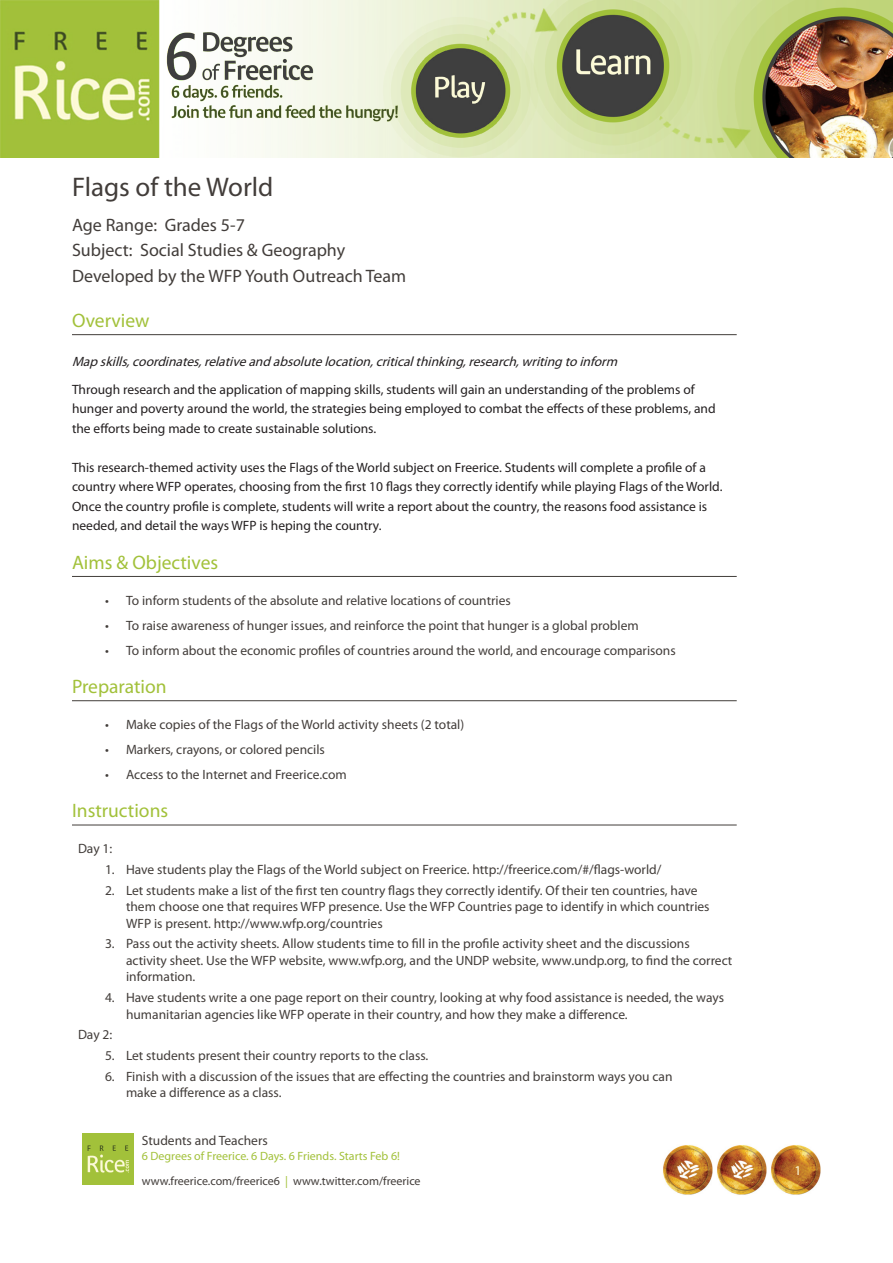
<style>
.page{position:relative;width:893px;height:1263px;background:#fff}
.page>*{position:absolute;margin:0;border:0;box-sizing:border-box;transform-origin:0 0}
.Heading1{font:27px "Myriad Pro";color:#423d3a}
.Heading2{font:19.5px "Myriad Pro";color:#a2c13a}
.Heading1-subtitle{font:18px "Myriad Pro";color:#423d3a}
.ordered-list{font:13.5px/16.5px "Myriad Pro";color:#423d3a}
.BodyText_italics{font:13.5px/19.5px "Myriad Pro";color:#231f20}
.unordered-list{font:13.5px "Myriad Pro";color:#423d3a}
.BodyText_italics-2{font:italic 13.5px "Myriad Pro";color:#231f20}
.Page_footer_copyrigh{font:13.5px "Myriad Pro";color:#423d3a}
.page-number{font:13.5px "Myriad Pro";color:#fcfad8}
.Page_footer_WFP_text{font:12px "Myriad Pro";color:#423d3a}
.Page_footer_WFP_text-2{font:12px "Myriad Pro";color:#a2c13a}
.s1{color:#a2c13a}
</style>
<div class="page">
<img style="left:771px;top:1145px;width:50px;height:50px">
<img style="left:83px;top:1134px;width:50px;height:50px">
<img style="left:717px;top:1145px;width:50px;height:50px">
<img style="left:663px;top:1145px;width:50px;height:50px">
<img style="left:0;top:0;width:893px;height:157px">
<hr style="left:72px;top:334px;width:665px;height:1px;background:#423d3a">
<hr style="left:72px;top:576px;width:665px;height:1px;background:#423d3a">
<hr style="left:72px;top:700px;width:665px;height:1px;background:#423d3a">
<hr style="left:72px;top:825px;width:665px;height:1px;background:#423d3a">
<p class="Heading1" style="left:72px;top:171px;width:203px">Flags of the World</p>
<p class="Heading1-subtitle" style="left:72px;top:214px;width:174px">Age Range: Grades 5-7</p>
<p class="Heading1-subtitle" style="left:72px;top:239px;width:275px">Subject: Social Studies &amp; Geography</p>
<p class="Heading1-subtitle" style="left:72px;top:265px;width:336px">Developed by the WFP Youth Outreach Team</p>
<p class="Heading2" style="left:72px;top:308px;width:79px">Overview</p>
<p class="BodyText_italics-2" style="left:72px;top:353px;width:551px">Mapskills,coordinates,relativeandabsolutelocation,criticalthinking,research,writingtoinform</p>
<p class="BodyText_italics" style="left:72px;top:379px;width:645px">Through research and the application of mapping skills, students will gain an understanding of the problems of hunger and poverty around the world, the strategies being employed to combat the effects of these problems, and the efforts being made to create sustainable solutions.</p>
<p class="BodyText_italics" style="left:72px;top:457px;width:652px">This research-themed activity uses the Flags of the World subject on Freerice. Students will complete a profile of a country where WFP operates, choosing from the first 10 flags they correctly identify while playing Flags of the World.<br>Once the country profile is complete, students will write a report about the country, the reasons food assistance is needed, and detail the ways WFP is heping the country.</p>
<p class="Heading2" style="left:72px;top:550px;width:148px">Aims &amp; Objectives</p>
<p class="unordered-list" style="left:105px;top:592px;width:407px">• To inform students of the absolute and relative locations of countries</p>
<p class="unordered-list" style="left:105px;top:617px;width:535px">• To raise awareness of hunger issues, and reinforce the point that hunger is a global problem</p>
<p class="unordered-list" style="left:105px;top:642px;width:572px">• To inform about the economic profiles of countries around the world, and encourage comparisons</p>
<p class="Heading2" style="left:72px;top:674px;width:96px">Preparation</p>
<p class="unordered-list" style="left:105px;top:716px;width:361px">• Make copies of the Flags of the World activity sheets (2 total)</p>
<p class="unordered-list" style="left:105px;top:741px;width:221px">• Markers, crayons, or colored pencils</p>
<p class="unordered-list" style="left:105px;top:766px;width:243px">• Access to the Internet and Freerice.com</p>
<p class="Heading2" style="left:72px;top:798px;width:98px">Instructions</p>
<p class="ordered-list" style="left:78px;top:840px;width:36px">Day 1:</p>
<p class="ordered-list" style="left:105px;top:861px;width:558px">1. Have students play the Flags of the World subject on Freerice. http://freerice.com/#/flags-world/</p>
<p class="ordered-list" style="left:126px;top:882px;width:585px;text-indent:-21px">2. Let students make a list of the first ten country flags they correctly identify. Of their ten countries, have them choose one that requires WFP presence. Use the WFP Countries page to identify in which countries<br>WFP is present. http://www.wfp.org/countries</p>
<p class="ordered-list" style="left:126px;top:935px;width:608px;text-indent:-21px">3. Pass out the activity sheets. Allow students time to fill in the profile activity sheet and the discussions activity sheet. Use the WFP website, www.wfp.org, and the UNDP website, www.undp.org, to find the correct information.</p>
<p class="ordered-list" style="left:126px;top:989px;width:599px;text-indent:-21px">4. Have students write a one page report on their country, looking at why food assistance is needed, the ways humanitarian agencies like WFP operate in their country, and how they make a difference.</p>
<p class="ordered-list" style="left:78px;top:1026px;width:36px">Day 2:</p>
<p class="ordered-list" style="left:105px;top:1047px;width:325px">5. Let students present their country reports to the class.</p>
<p class="ordered-list" style="left:126px;top:1068px;width:548px;text-indent:-21px">6. Finish with a discussion of the issues that are effecting the countries and brainstorm ways you can make a difference as a class.</p>
<p class="Page_footer_copyrigh" style="left:142px;top:1132px;width:128px">Students and Teachers</p>
<p class="Page_footer_WFP_text-2" style="left:142px;top:1148px;width:260px">6 Degrees of Freerice. 6 Days. 6 Friends. Starts Feb 6!</p>
<p class="Page_footer_WFP_text" style="left:142px;top:1174px;width:280px">www.freerice.com/freerice6 <span class="s1">|</span> www.twitter.com/freerice</p>
<p class="page-number" style="left:794px;top:1162px;width:8px">1</p>
</div>
